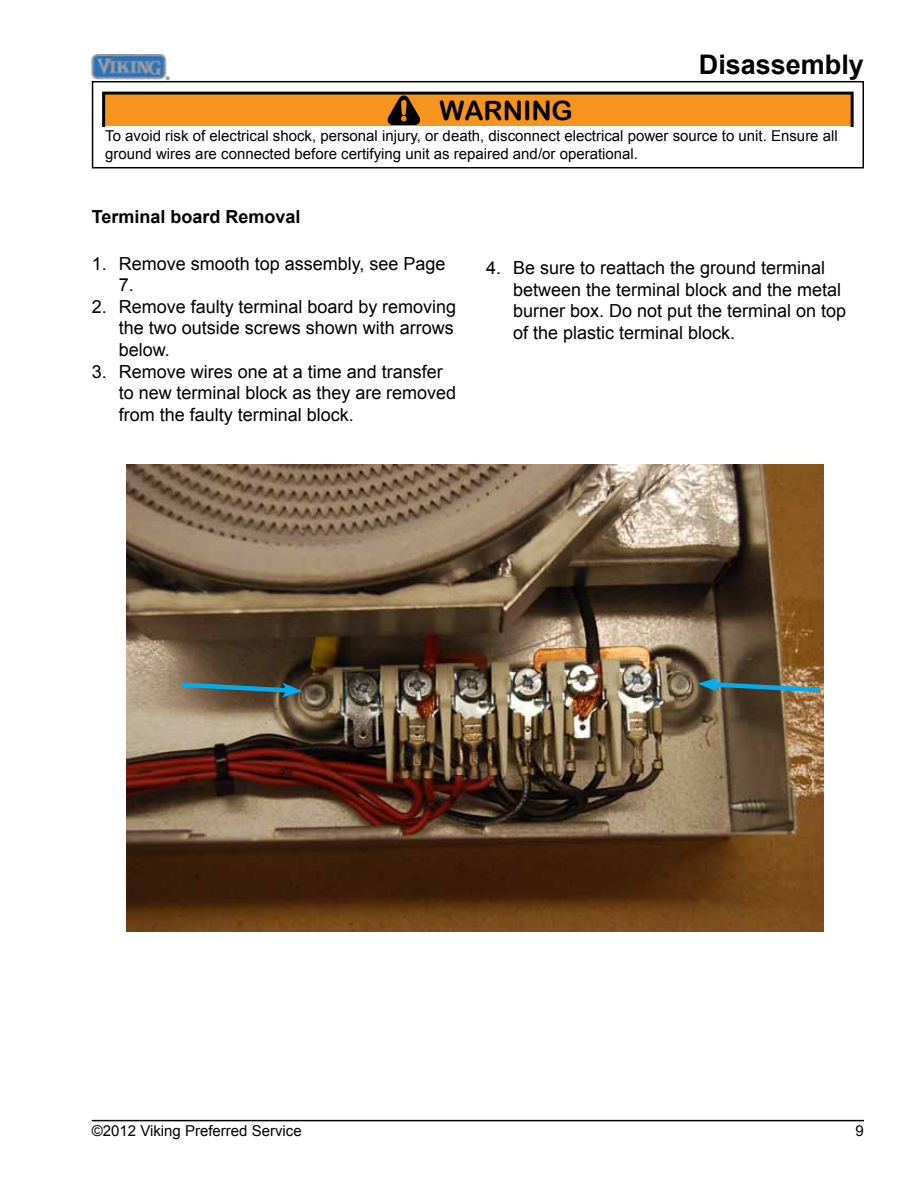
<style>
.page{position:relative;width:918px;height:1188px;background:#fff}
.page>*{position:absolute;margin:0;border:0;box-sizing:border-box;transform-origin:0 0}
.t1{font:700 27px "Arial";color:#000}
.t2{font:26.7px "Arial Rounded MT Bold";color:#000}
.t3{font:18px/21.6px "Arial";color:#000}
.t4{font:700 18px "Arial";color:#000}
.t5{font:15px/18px "Arial";color:#000}
.s1{color:#f7941e}
</style>
<div class="page">
<div style="left:92px;top:81px;width:772px;height:87px;border:2px solid #000"></div>
<svg style="left:102px;top:91px;width:752px;height:35px;background:#da841e"></svg>
<img style="left:92px;top:54px;width:78px;height:26px">
<hr style="left:92px;top:1120px;width:772px;height:1px;background:#000">
<img style="left:127px;top:465px;width:697px;height:467px">
<svg style="left:176px;top:680px;width:127px;height:18px;background:#486566"></svg>
<svg style="left:698px;top:677px;width:126px;height:18px;background:#536e6a"></svg>
<h2 class="t2" style="left:399px;top:95px;width:175px"><span class="s1">!</span> WARNING</h2>
<h1 class="t1" style="left:699px;top:46px;width:167px">Disassembly</h1>
<p class="t5" style="left:105px;top:127px;width:734px">To avoid risk of electrical shock, personal injury, or death, disconnect electrical power source to unit. Ensure all ground wires are connected before certifying unit as repaired and/or operational.</p>
<p class="t4" style="left:92px;top:204px;width:210px">Terminal board Removal</p>
<p class="t3" style="left:119px;top:253px;width:328px;text-indent:-27px">1. Remove smooth top assembly, see Page<br>7.</p>
<p class="t3" style="left:119px;top:296px;width:339px;text-indent:-27px">2. Remove faulty terminal board by removing the two outside screws shown with arrows below.</p>
<p class="t3" style="left:119px;top:361px;width:339px;text-indent:-27px">3. Remove wires one at a time and transfer to new terminal block as they are removed from the faulty terminal block.</p>
<p class="t3" style="left:513px;top:257px;width:335px;text-indent:-27px">4. Be sure to reattach the ground terminal between the terminal block and the metal burner box. Do not put the terminal on top of the plastic terminal block.</p>
<p class="t5" style="left:92px;top:1122px;width:212px">©2012 Viking Preferred Service</p>
<p class="t5" style="left:856px;top:1122px;width:10px">9</p>
</div>
